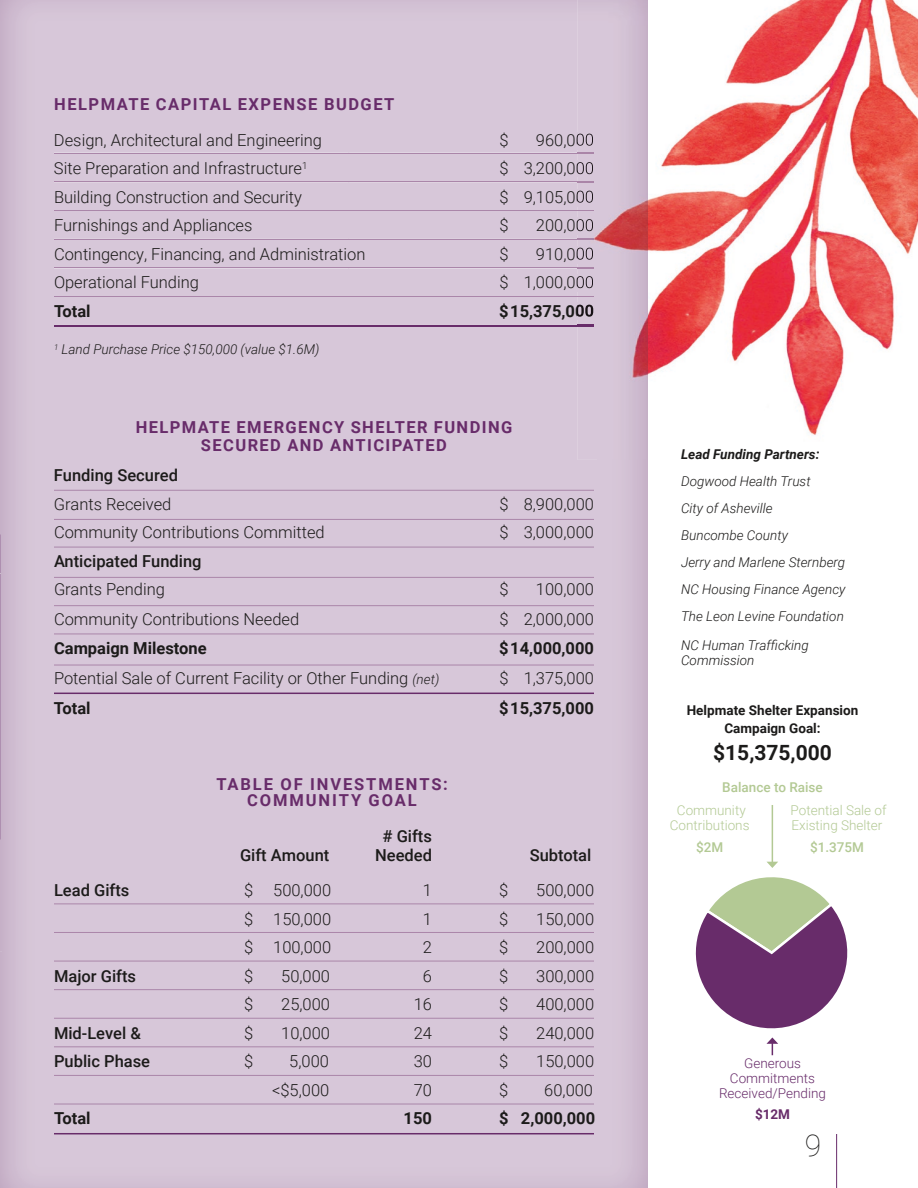
<style>
.page{position:relative;width:918px;height:1188px;background:#fff}
.page>*{position:absolute;margin:0;border:0;box-sizing:border-box;transform-origin:0 0}
.t1{font:100 30px "Roboto";color:#1c1b1a}
.t2{font:700 21px "Roboto";color:#1c1b1a}
.t3{font:300 16.5px/35.2px "Roboto";color:#1c1b1a}
.t4{font:500 16.5px/28.5px "Roboto";color:#1c1b1a}
.t5{font:700 16.5px "Roboto";color:#1c1b1a}
.t6{font:700 16.5px/18px "Roboto";letter-spacing:.085em;color:#682c6a;text-align:center}
.t7{font:700 16.5px/16.5px "Roboto";letter-spacing:.115em;color:#682c6a;text-align:center}
.t8{font:italic 300 13.5px/27px "Roboto";color:#1c1b1a}
.t9{font:300 13.5px/21.8px "Roboto";color:#b3c994;text-align:center}
.t10{font:700 13.5px/18px "Roboto";color:#1c1b1a;text-align:center}
.t11{font:300 13.5px/15px "Roboto";color:#682c6a;text-align:center}
.t12{font:500 13.5px/22.8px "Roboto";color:#b3c994}
.t13{font:700 13.5px "Roboto";color:#682c6a}
.s1{font-weight:700;color:#682c6a}
.s2{font-weight:300}
.s3{font-style:italic;font-size:13.5px}
.s4{font-weight:700}
.s5{font-weight:500}
</style>
<div class="page">
<div style="left:0;top:0;width:598px;height:1188px;background:#d7c7d9"></div>
<div style="left:55px;top:132px;width:523px;height:17px;background:#d7c7d9"></div>
<div style="left:308px;top:161px;width:270px;height:15px;background:#d7c7d9"></div>
<div style="left:55px;top:189px;width:523px;height:17px;background:#d7c7d9"></div>
<div style="left:55px;top:218px;width:523px;height:17px;background:#d7c7d9"></div>
<div style="left:55px;top:246px;width:523px;height:17px;background:#d7c7d9"></div>
<div style="left:55px;top:275px;width:523px;height:17px;background:#d7c7d9"></div>
<div style="left:54px;top:303px;width:524px;height:16px;background:#d7c7d9"></div>
<hr style="left:54px;top:904px;width:540px;height:1px;background:#aa86a9">
<hr style="left:54px;top:605px;width:540px;height:1px;background:#aa86a9">
<hr style="left:54px;top:665px;width:540px;height:1px;background:#aa86a9">
<hr style="left:54px;top:634px;width:540px;height:1px;background:#aa86a9">
<hr style="left:54px;top:693px;width:540px;height:1px;background:#682c6a">
<hr style="left:54px;top:577px;width:540px;height:1px;background:#aa86a9">
<hr style="left:54px;top:547px;width:540px;height:1px;background:#aa86a9">
<hr style="left:54px;top:490px;width:540px;height:1px;background:#aa86a9">
<hr style="left:54px;top:519px;width:540px;height:1px;background:#aa86a9">
<hr style="left:54px;top:932px;width:540px;height:1px;background:#aa86a9">
<hr style="left:54px;top:961px;width:540px;height:1px;background:#aa86a9">
<hr style="left:54px;top:1018px;width:540px;height:1px;background:#aa86a9">
<hr style="left:54px;top:1046px;width:540px;height:1px;background:#aa86a9">
<hr style="left:54px;top:1104px;width:540px;height:1px;background:#aa86a9">
<hr style="left:54px;top:1075px;width:540px;height:1px;background:#aa86a9">
<hr style="left:54px;top:989px;width:540px;height:1px;background:#aa86a9">
<hr style="left:54px;top:1133px;width:540px;height:1px;background:#682c6a">
<hr style="left:54px;top:325px;width:540px;height:1px;background:#682c6a">
<hr style="left:54px;top:296px;width:540px;height:1px;background:#aa86a9">
<hr style="left:54px;top:268px;width:540px;height:1px;background:#aa86a9">
<hr style="left:54px;top:239px;width:540px;height:1px;background:#aa86a9">
<hr style="left:54px;top:210px;width:540px;height:1px;background:#aa86a9">
<hr style="left:54px;top:181px;width:540px;height:1px;background:#aa86a9">
<hr style="left:54px;top:153px;width:540px;height:1px;background:#aa86a9">
<hr style="left:836px;top:1134px;width:1px;height:54px;background:#682c6a">
<img style="left:578px;top:0;width:340px;height:460px">
<img style="left:578px;top:132px;width:15px;height:17px">
<img style="left:578px;top:161px;width:15px;height:15px">
<img style="left:578px;top:189px;width:15px;height:17px">
<img style="left:578px;top:218px;width:15px;height:17px">
<img style="left:578px;top:246px;width:15px;height:17px">
<img style="left:578px;top:275px;width:15px;height:17px">
<img style="left:578px;top:303px;width:15px;height:16px">
<svg style="left:578px;top:325px;width:16px;height:1px"></svg>
<svg style="left:578px;top:296px;width:16px;height:1px"></svg>
<svg style="left:578px;top:268px;width:16px;height:1px"></svg>
<svg style="left:578px;top:239px;width:16px;height:1px"></svg>
<svg style="left:578px;top:210px;width:16px;height:1px"></svg>
<svg style="left:578px;top:181px;width:16px;height:1px"></svg>
<svg style="left:578px;top:153px;width:16px;height:1px"></svg>
<hr style="left:772px;top:805px;width:1px;height:57px;background:#b3c994">
<svg style="left:695px;top:862px;width:153px;height:193px"></svg>
<svg style="left:0;top:1174px;width:1px;height:14px"></svg>
<p class="t3" style="left:54px;top:86px;width:342px"><span class="s1">HELPMATE CAPITAL EXPENSE BUDGET<br></span>Design, Architectural and Engineering</p>
<p class="t3" style="left:499px;top:121px;width:11px">$</p>
<p class="t3" style="left:536px;top:121px;width:59px">960,000</p>
<p class="t3" style="left:54px;top:150px;width:255px">Site Preparation and Infrastructure<sup>1</sup></p>
<p class="t3" style="left:499px;top:150px;width:96px">$ 3,200,000</p>
<p class="t3" style="left:54px;top:178px;width:250px">Building Construction and Security</p>
<p class="t3" style="left:499px;top:178px;width:96px">$ 9,105,000</p>
<p class="t3" style="left:54px;top:207px;width:200px">Furnishings and Appliances</p>
<p class="t3" style="left:499px;top:207px;width:11px">$</p>
<p class="t3" style="left:536px;top:207px;width:59px">200,000</p>
<p class="t3" style="left:54px;top:235px;width:313px">Contingency, Financing, and Administration</p>
<p class="t3" style="left:499px;top:235px;width:11px">$</p>
<p class="t3" style="left:536px;top:235px;width:59px">910,000</p>
<p class="t3" style="left:54px;top:264px;width:147px">Operational Funding</p>
<p class="t3" style="left:499px;top:264px;width:96px">$ 1,000,000</p>
<p class="t5" style="left:54px;top:299px;width:38px">Total</p>
<p class="t5" style="left:499px;top:299px;width:96px">$ 15,375,000</p>
<p class="t8" style="left:54px;top:336px;width:267px"><sup>1</sup> Land Purchase Price $150,000 (value $1.6M)</p>
<p class="t6" style="left:136px;top:417px;width:378px">HELPMATE EMERGENCY SHELTER FUNDING<br>SECURED AND ANTICIPATED</p>
<p class="t4" style="left:54px;top:461px;width:125px">Funding Secured<br><span class="s2">Grants Received</span></p>
<p class="t3" style="left:499px;top:486px;width:96px">$ 8,900,000</p>
<p class="t3" style="left:54px;top:514px;width:272px">Community Contributions Committed</p>
<p class="t3" style="left:499px;top:514px;width:96px">$ 3,000,000</p>
<p class="t4" style="left:54px;top:546px;width:149px">Anticipated Funding<br><span class="s2">Grants Pending</span></p>
<p class="t3" style="left:499px;top:571px;width:11px">$</p>
<p class="t3" style="left:536px;top:571px;width:59px">100,000</p>
<p class="t3" style="left:54px;top:601px;width:247px">Community Contributions Needed</p>
<p class="t3" style="left:499px;top:601px;width:96px">$ 2,000,000</p>
<p class="t5" style="left:54px;top:636px;width:154px">Campaign Milestone</p>
<p class="t5" style="left:499px;top:636px;width:96px">$ 14,000,000</p>
<p class="t3" style="left:54px;top:660px;width:387px">Potential Sale of Current Facility or Other Funding <span class="s3">(net)</span></p>
<p class="t3" style="left:499px;top:660px;width:96px">$ 1,375,000</p>
<p class="t5" style="left:54px;top:697px;width:38px">Total</p>
<p class="t5" style="left:499px;top:697px;width:96px">$ 15,375,000</p>
<p class="t7" style="left:216px;top:775px;width:233px">TABLE OF INVESTMENTS:<br>COMMUNITY GOAL</p>
<p class="t4" style="left:383px;top:821px;width:51px"># Gifts</p>
<p class="t4" style="left:240px;top:841px;width:91px">Gift Amount</p>
<p class="t4" style="left:375px;top:841px;width:58px">Needed</p>
<p class="t4" style="left:530px;top:841px;width:63px">Subtotal</p>
<p class="t4" style="left:54px;top:876px;width:77px">Lead Gifts</p>
<p class="t3" style="left:244px;top:872px;width:89px">$ 500,000</p>
<p class="t3" style="left:423px;top:872px;width:11px">1</p>
<p class="t3" style="left:499px;top:872px;width:11px">$</p>
<p class="t3" style="left:536px;top:872px;width:59px">500,000</p>
<p class="t3" style="left:244px;top:901px;width:89px">$ 150,000</p>
<p class="t3" style="left:423px;top:901px;width:11px">1</p>
<p class="t3" style="left:499px;top:901px;width:11px">$</p>
<p class="t3" style="left:536px;top:901px;width:59px">150,000</p>
<p class="t3" style="left:244px;top:929px;width:89px">$ 100,000</p>
<p class="t3" style="left:423px;top:929px;width:11px">2</p>
<p class="t3" style="left:499px;top:929px;width:11px">$</p>
<p class="t3" style="left:536px;top:929px;width:59px">200,000</p>
<p class="t4" style="left:54px;top:961px;width:84px">Major Gifts</p>
<p class="t3" style="left:244px;top:958px;width:11px">$</p>
<p class="t3" style="left:281px;top:958px;width:50px">50,000</p>
<p class="t3" style="left:423px;top:958px;width:11px">6</p>
<p class="t3" style="left:499px;top:958px;width:11px">$</p>
<p class="t3" style="left:536px;top:958px;width:59px">300,000</p>
<p class="t3" style="left:244px;top:986px;width:11px">$</p>
<p class="t3" style="left:281px;top:986px;width:50px">25,000</p>
<p class="t3" style="left:414px;top:986px;width:20px">16</p>
<p class="t3" style="left:499px;top:986px;width:11px">$</p>
<p class="t3" style="left:536px;top:986px;width:59px">400,000</p>
<p class="t4" style="left:54px;top:1018px;width:88px">Mid-Level &amp;</p>
<p class="t3" style="left:244px;top:1015px;width:11px">$</p>
<p class="t3" style="left:281px;top:1015px;width:50px">10,000</p>
<p class="t3" style="left:414px;top:1015px;width:20px">24</p>
<p class="t3" style="left:499px;top:1015px;width:11px">$</p>
<p class="t3" style="left:536px;top:1015px;width:59px">240,000</p>
<p class="t4" style="left:54px;top:1047px;width:98px">Public Phase</p>
<p class="t3" style="left:244px;top:1043px;width:11px">$</p>
<p class="t3" style="left:289px;top:1043px;width:41px">5,000</p>
<p class="t3" style="left:414px;top:1043px;width:20px">30</p>
<p class="t3" style="left:499px;top:1043px;width:11px">$</p>
<p class="t3" style="left:536px;top:1043px;width:59px">150,000</p>
<p class="t3" style="left:272px;top:1072px;width:59px">&lt;$5,000</p>
<p class="t3" style="left:414px;top:1072px;width:20px">70</p>
<p class="t3" style="left:499px;top:1072px;width:11px">$</p>
<p class="t3" style="left:544px;top:1072px;width:50px">60,000</p>
<p class="t5" style="left:54px;top:1107px;width:38px">Total</p>
<p class="t5" style="left:404px;top:1107px;width:30px">150</p>
<p class="t5" style="left:499px;top:1107px;width:98px">$ 2,000,000</p>
<p class="t8" style="left:681px;top:440px;width:166px"><span class="s4">Lead Funding Partners:<br></span>Dogwood Health Trust<br>City of Asheville<br>Buncombe County<br>Jerry and Marlene Sternberg<br>NC Housing Finance Agency<br>The Leon Levine Foundation</p>
<p class="t8" style="left:681px;top:637px;width:129px;line-height:15px">NC Human Trafficking<br>Commission</p>
<p class="t10" style="left:687px;top:701px;width:173px">Helpmate Shelter Expansion<br>Campaign Goal:</p>
<p class="t2" style="left:713px;top:738px;width:120px">$15,375,000</p>
<p class="t12" style="left:677px;top:776px;width:147px;text-indent:45px">Balance to Raise<br><span class="s2">Community</span></p>
<p class="t9" style="left:670px;top:814px;width:81px">Contributions <span class="s5">$2M</span></p>
<p class="t9" style="left:791px;top:802px;width:97px;line-height:15px;text-align:left">Potential Sale of<br>Existing Shelter</p>
<p class="t12" style="left:810px;top:835px;width:55px">$1.375M</p>
<p class="t11" style="left:719px;top:1055px;width:108px">Generous<br>Commitments<br>Received/Pending</p>
<p class="t13" style="left:755px;top:1105px;width:37px">$12M</p>
<p class="t1" style="left:805px;top:1124px;width:18px">9</p>
</div>
